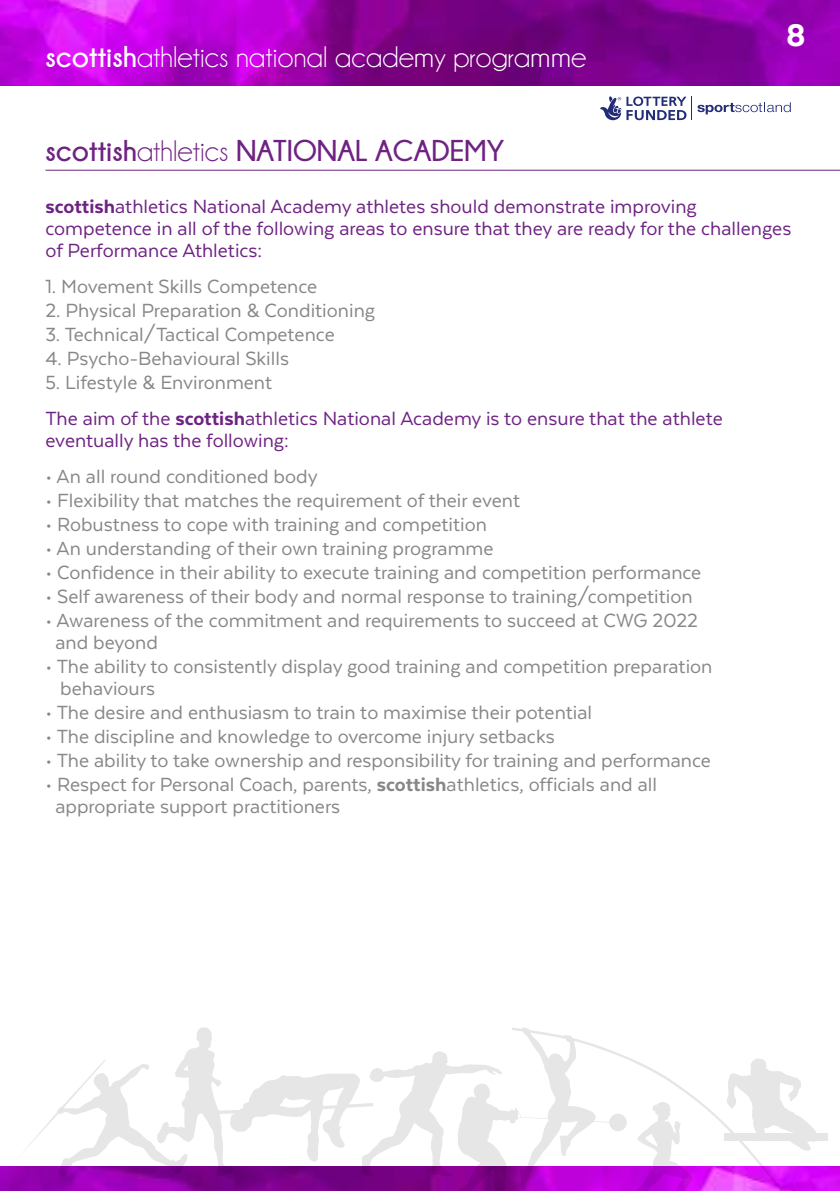
<style>
.page{position:relative;width:840px;height:1191px;background:#fff}
.page>*{position:absolute;margin:0;border:0;box-sizing:border-box;transform-origin:0 0}
.t1{font:800 36px "Texta";color:#fff}
.t2{font:30px "Champagne&Limousines";color:#fff}
.t3{font:700 30px "Champagne&Limousines";color:#6e2383}
.t4{font:22px/22px "Texta";color:#878787}
.t5{font:22px/22px "Texta";color:#6e2383}
.s1{font-weight:700}
.s2{font-weight:400}
.s3{font-weight:800}
.s4{color:#878787}
</style>
<div class="page">
<img style="left:0;top:0;width:839px;height:86px">
<img style="left:0;top:1166px;width:839px;height:25px">
<svg style="left:600px;top:96px;width:190px;height:24px"></svg>
<hr style="left:45px;top:170px;width:794px;height:1px;background:#6e2383">
<svg style="left:692px;top:1095px;width:107px;height:96px"></svg>
<svg style="left:14px;top:1027px;width:678px;height:164px"></svg>
<svg style="left:723px;top:1058px;width:104px;height:92px"></svg>
<h2 class="t2" style="left:45px;top:42px;width:542px"><span class="s1">scottish</span>athletics national academy programme</h2>
<h1 class="t1" style="left:785px;top:16px;width:21px">8</h1>
<h2 class="t3" style="left:45px;top:134px;width:460px">scottish<span class="s2">athletics</span> NATIONAL ACADEMY</h2>
<p class="t5" style="left:45px;top:195px;width:747px"><span class="s3">scottish</span>athletics National Academy athletes should demonstrate improving competence in all of the following areas to ensure that they are ready for the challenges of Performance Athletics:</p>
<p class="t4" style="left:45px;top:275px;width:273px">1. Movement Skills Competence</p>
<p class="t4" style="left:45px;top:299px;width:331px">2. Physical Preparation &amp; Conditioning</p>
<p class="t4" style="left:45px;top:323px;width:290px">3. Technical/Tactical Competence</p>
<p class="t4" style="left:45px;top:347px;width:245px">4. Psycho-Behavioural Skills</p>
<p class="t5" style="left:45px;top:364px;width:678px;line-height:36px"><span class="s4">5. Lifestyle &amp; Environment<br></span>The aim of the <span class="s3">scottish</span>athletics National Academy is to ensure that the athlete</p>
<p class="t5" style="left:45px;top:429px;width:245px">eventually has the following:</p>
<p class="t4" style="left:45px;top:465px;width:273px">• An all round conditioned body</p>
<p class="t4" style="left:45px;top:489px;width:476px">• Flexibility that matches the requirement of their event</p>
<p class="t4" style="left:45px;top:513px;width:443px">• Robustness to cope with training and competition</p>
<p class="t4" style="left:45px;top:537px;width:449px">• An understanding of their own training programme</p>
<p class="t4" style="left:45px;top:561px;width:657px">• Confidence in their ability to execute training and competition performance</p>
<p class="t4" style="left:45px;top:585px;width:648px">• Self awareness of their body and normal response to training/competition</p>
<p class="t4" style="left:55px;top:609px;width:644px;text-indent:-10px">• Awareness of the commitment and requirements to succeed at CWG 2022 and beyond</p>
<p class="t4" style="left:60px;top:655px;width:653px;text-indent:-15px">• The ability to consistently display good training and competition preparation behaviours</p>
<p class="t4" style="left:45px;top:701px;width:548px">• The desire and enthusiasm to train to maximise their potential</p>
<p class="t4" style="left:45px;top:725px;width:510px">• The discipline and knowledge to overcome injury setbacks</p>
<p class="t4" style="left:45px;top:749px;width:666px">• The ability to take ownership and responsibility for training and performance</p>
<p class="t4" style="left:55px;top:773px;width:603px;text-indent:-10px">• Respect for Personal Coach, parents, <span class="s3">scottish</span>athletics, officials and all appropriate support practitioners</p>
</div>
